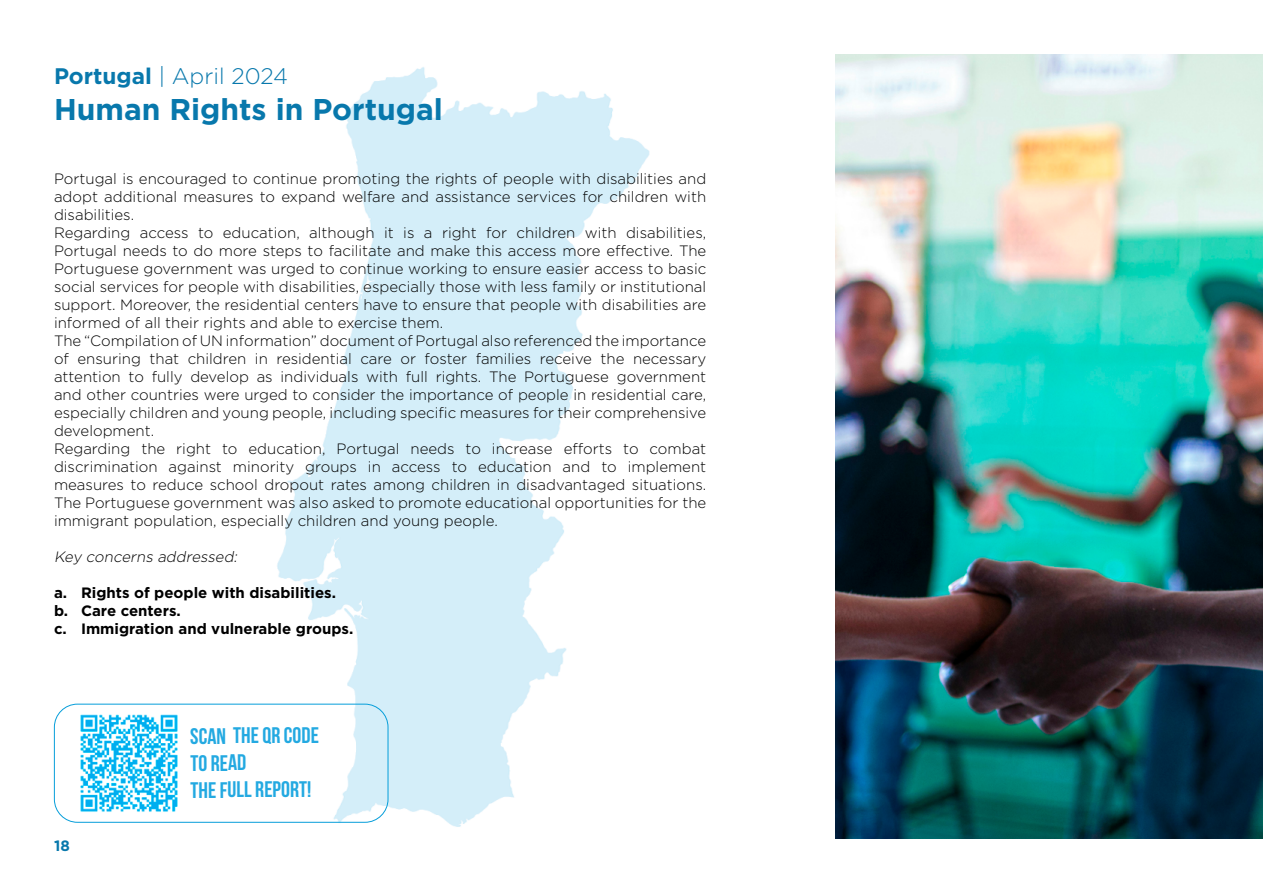
<style>
.page{position:relative;width:1263px;height:893px;background:#fff}
.page>*{position:absolute;margin:0;border:0;box-sizing:border-box;transform-origin:0 0}
.t1{font:700 30px "Gotham";color:#0878ac}
.t2{font:700 22.5px/27px "Bebas Neue";letter-spacing:-.005em;color:#23a9e1}
.t3{font:300 22.5px "Gotham";color:#0878ac}
.t4{font:300 15px/18px "Gotham";color:#000}
.t5{font:700 15px/18px "Gotham";color:#000}
.t6{font:italic 300 15px "Gotham";color:#000}
.t7{font:700 15px "Gotham";color:#0878ac}
.s1{font-weight:700}
</style>
<div class="page">
<img style="left:71px;top:54px;width:765px;height:785px">
<div style="left:54px;top:704px;width:334px;height:119px;border:1px solid #069eda;border-radius:23px"></div>
<img style="left:76px;top:711px;width:105px;height:105px">
<img style="left:836px;top:54px;width:427px;height:785px">
<h2 class="t3" style="left:54px;top:62px;width:236px"><span class="s1">Portugal</span> | April 2024</h2>
<h1 class="t1" style="left:54px;top:90px;width:390px">Human Rights in Portugal</h1>
<p class="t4" style="left:54px;top:169px;width:654px">Portugal is encouraged to continue promoting the rights of people with disabilities and adopt additional measures to expand welfare and assistance services for children with disabilities.<br>Regarding access to education, although it is a right for children with disabilities, Portugal needs to do more steps to facilitate and make this access more effective. The Portuguese government was urged to continue working to ensure easier access to basic social services for people with disabilities, especially those with less family or institutional support. Moreover, the residential centers have to ensure that people with disabilities are informed of all their rights and able to exercise them.<br>The “Compilation of UN information” document of Portugal also referenced the importance of ensuring that children in residential care or foster families receive the necessary attention to fully develop as individuals with full rights. The Portuguese government and other countries were urged to consider the importance of people in residential care, especially children and young people, including specific measures for their comprehensive development.<br>Regarding the right to education, Portugal needs to increase efforts to combat discrimination against minority groups in access to education and to implement measures to reduce school dropout rates among children in disadvantaged situations.<br>The Portuguese government was also asked to promote educational opportunities for the immigrant population, especially children and young people.</p>
<p class="t6" style="left:54px;top:547px;width:188px">Key concerns addressed:</p>
<p class="t5" style="left:54px;top:584px;width:301px">a. Rights of people with disabilities. b. Care centers.<br>c. Immigration and vulnerable groups.</p>
<p class="t7" style="left:54px;top:836px;width:17px">18</p>
<h2 class="t2" style="left:190px;top:722px;width:130px">SCAN THE QR CODE<br>TO READ<br>THE FULL REPORT!</h2>
</div>
